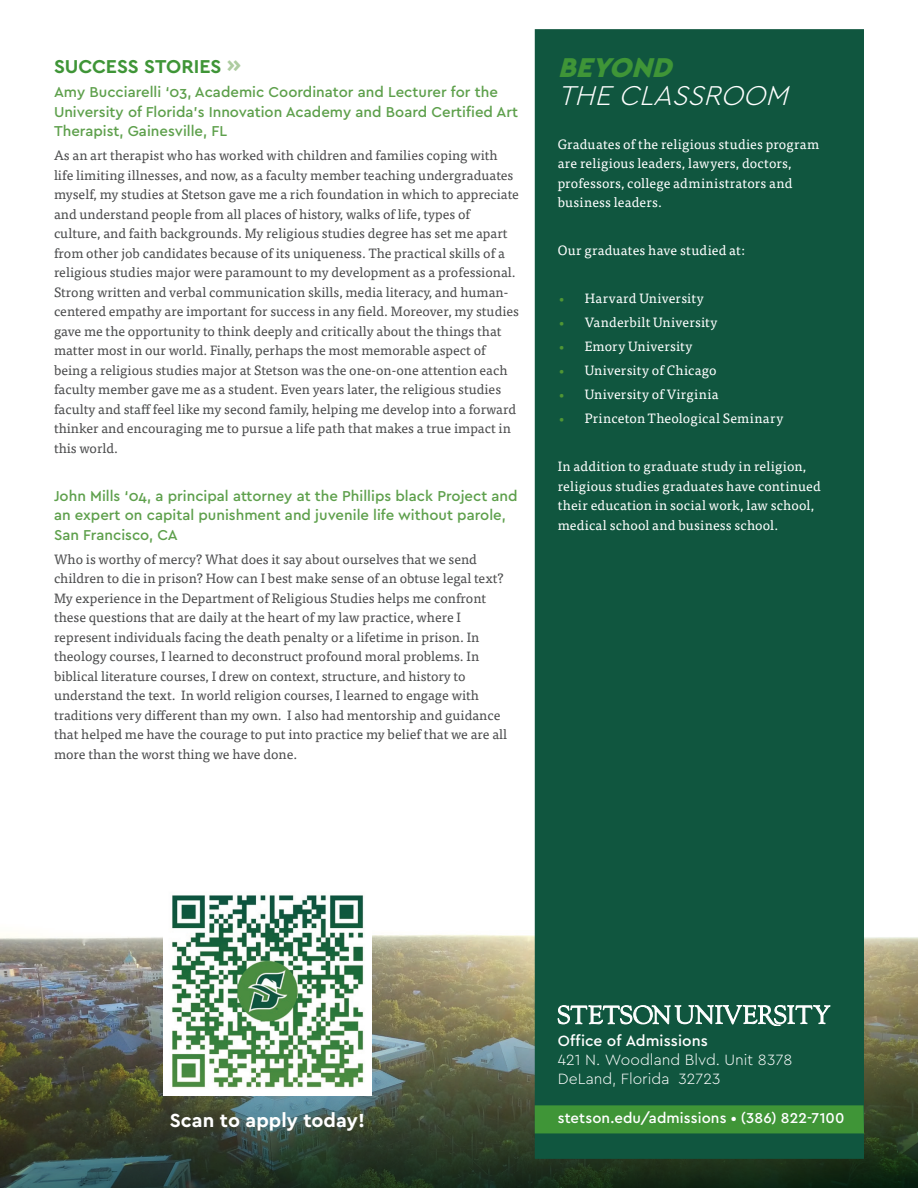
<style>
.page{position:relative;width:918px;height:1188px;background:#fff}
.page>*{position:absolute;margin:0;border:0;box-sizing:border-box;transform-origin:0 0}
.t1{font:italic 300 28.5px "Cera GR";color:#fff}
.t2{font:italic 900 28.5px "Cera GR";color:#3f9537}
.t3{font:700 19.8px "Cera GR";color:#fff}
.t4{font:700 19.5px "Cera GR";color:#3f9537}
.t5{font:300 15.6px/18.8px "Cera GR";letter-spacing:.005em;color:#fff}
.t6{font:500 15.6px "Cera GR";letter-spacing:.005em;color:#fff}
.t7{font:500 15px/19.5px "Cera GR";color:#5ea04c}
.t8{font:500 15px "Cera GR";letter-spacing:.005em;color:#fff}
.t9{font:13.5px/19.5px "Tisa Pro";color:#4b4c4d}
.t10{font:13.5px/19.5px "Tisa Pro";letter-spacing:.015em;color:#fff}
.s1{font-size:24px;color:#adcca0}
.s2{color:#509634}
</style>
<div class="page">
<img style="left:0;top:937px;width:918px;height:251px">
<div style="left:535px;top:29px;width:329px;height:1130px;background:#10563f"></div>
<svg style="left:527px;top:1105px;width:345px;height:28px;background:#3e9036"></svg>
<img style="left:163px;top:895px;width:209px;height:200px">
<svg style="left:558px;top:1005px;width:272px;height:21px"></svg>
<h3 class="t4" style="left:54px;top:56px;width:189px">SUCCESS STORIES <span class="s1">»</span></h3>
<p class="t7" style="left:54px;top:82px;width:466px">Amy Bucciarelli ‘03, Academic Coordinator and Lecturer for the<br>University of Florida’s Innovation Academy and Board Certified Art<br>Therapist, Gainesville, FL</p>
<p class="t9" style="left:54px;top:145px;width:467px">As an art therapist who has worked with children and families coping with life limiting illnesses, and now, as a faculty member teaching undergraduates myself, my studies at Stetson gave me a rich foundation in which to appreciate and understand people from all places of history, walks of life, types of culture, and faith backgrounds. My religious studies degree has set me apart from other job candidates because of its uniqueness. The practical skills of a religious studies major were paramount to my development as a professional.<br>Strong written and verbal communication skills, media literacy, and human&shy;centered empathy are important for success in any field. Moreover, my studies gave me the opportunity to think deeply and critically about the things that matter most in our world. Finally, perhaps the most memorable aspect of being a religious studies major at Stetson was the one-on-one attention each faculty member gave me as a student. Even years later, the religious studies faculty and staff feel like my second family, helping me develop into a forward thinker and encouraging me to pursue a life path that makes a true impact in this world.</p>
<p class="t7" style="left:54px;top:486px;width:465px">John Mills ‘04, a principal attorney at the Phillips black Project and an expert on capital punishment and juvenile life without parole,<br>San Francisco, CA</p>
<p class="t9" style="left:54px;top:548px;width:455px">Who is worthy of mercy? What does it say about ourselves that we send children to die in prison? How can I best make sense of an obtuse legal text?<br>My experience in the Department of Religious Studies helps me confront these questions that are daily at the heart of my law practice, where I represent individuals facing the death penalty or a lifetime in prison. In theology courses, I learned to deconstruct profound moral problems. In biblical literature courses, I drew on context, structure, and history to understand the text. In world religion courses, I learned to engage with traditions very different than my own. I also had mentorship and guidance that helped me have the courage to put into practice my belief that we are all more than the worst thing we have done.</p>
<h1 class="t2" style="left:558px;top:51px;width:124px">BEYOND</h1>
<h1 class="t1" style="left:558px;top:80px;width:240px">THECLASSROOM</h1>
<p class="t10" style="left:558px;top:134px;width:263px">Graduates of the religious studies program are religious leaders, lawyers, doctors, professors, college administrators and business leaders.</p>
<p class="t10" style="left:558px;top:240px;width:189px">Our graduates have studied at:</p>
<p class="t10" style="left:558px;top:288px;width:148px"><span class="s2">•</span> Harvard University</p>
<p class="t10" style="left:558px;top:312px;width:161px"><span class="s2">•</span> Vanderbilt University</p>
<p class="t10" style="left:558px;top:336px;width:136px"><span class="s2">•</span> Emory University</p>
<p class="t10" style="left:558px;top:360px;width:160px"><span class="s2">•</span> University of Chicago</p>
<p class="t10" style="left:558px;top:384px;width:163px"><span class="s2">•</span> University of Virginia</p>
<p class="t10" style="left:558px;top:408px;width:227px"><span class="s2">•</span> Princeton Theological Seminary</p>
<p class="t10" style="left:558px;top:456px;width:265px">In addition to graduate study in religion, religious studies graduates have continued their education in social work, law school, medical school and business school.</p>
<p class="t6" style="left:558px;top:1032px;width:152px">Office of Admissions</p>
<p class="t5" style="left:558px;top:1050px;width:236px">421 N. Woodland Blvd. Unit 8378<br>DeLand, Florida 32723</p>
<h2 class="t3" style="left:170px;top:1109px;width:197px">Scan to apply today!</h2>
<p class="t8" style="left:558px;top:1110px;width:288px">stetson.edu/admissions • (386) 822-7100</p>
</div>
